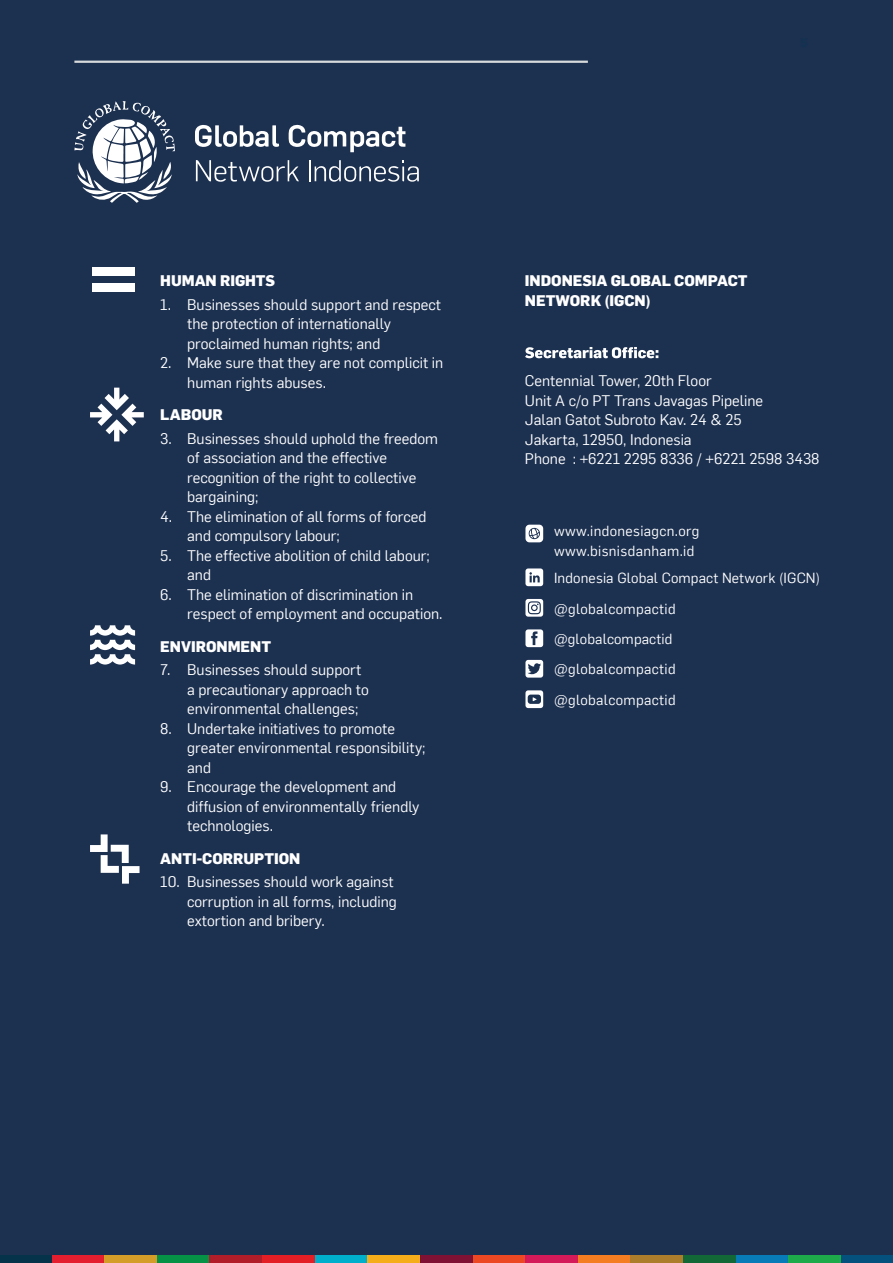
<style>
.page{position:relative;width:893px;height:1263px;background:#1c3050}
.page>*{position:absolute;margin:0;border:0;box-sizing:border-box;transform-origin:0 0}
.t1{font:15px/19.5px "Flama";color:#fff}
.t2{font:800 15px/19.5px "Flama";color:#fff}
.t3{font:14.25px/19.5px "Flama";letter-spacing:.025em;color:#fff}
</style>
<div class="page">
<hr style="left:74px;top:61px;width:514px;height:2px;background:#d7dbdb">
<svg style="left:288px;top:124px;width:117px;height:28px"></svg>
<svg style="left:195px;top:125px;width:84px;height:22px"></svg>
<svg style="left:196px;top:160px;width:103px;height:22px"></svg>
<svg style="left:74px;top:101px;width:101px;height:102px"></svg>
<svg style="left:309px;top:160px;width:110px;height:22px"></svg>
<svg style="left:90px;top:388px;width:54px;height:53px"></svg>
<svg style="left:90px;top:625px;width:45px;height:39px"></svg>
<svg style="left:90px;top:834px;width:50px;height:50px"></svg>
<div style="left:92px;top:268px;width:43px;height:8px;background:#fff"></div>
<div style="left:92px;top:284px;width:43px;height:8px;background:#fff"></div>
<div style="left:0;top:1256px;width:52px;height:7px;background:#053349"></div>
<div style="left:52px;top:1256px;width:52px;height:7px;background:#e41d2f"></div>
<div style="left:104px;top:1256px;width:53px;height:7px;background:#d39d28"></div>
<div style="left:157px;top:1256px;width:53px;height:7px;background:#059246"></div>
<div style="left:210px;top:1256px;width:52px;height:7px;background:#b11e2a"></div>
<div style="left:262px;top:1256px;width:53px;height:7px;background:#e41e25"></div>
<div style="left:315px;top:1256px;width:52px;height:7px;background:#00afcb"></div>
<div style="left:367px;top:1256px;width:53px;height:7px;background:#f5ad1a"></div>
<div style="left:420px;top:1256px;width:53px;height:7px;background:#7f1135"></div>
<div style="left:473px;top:1256px;width:52px;height:7px;background:#ec4823"></div>
<div style="left:525px;top:1256px;width:53px;height:7px;background:#d51a5a"></div>
<div style="left:578px;top:1256px;width:53px;height:7px;background:#f47d21"></div>
<div style="left:631px;top:1256px;width:52px;height:7px;background:#ac7d2b"></div>
<div style="left:683px;top:1256px;width:53px;height:7px;background:#126836"></div>
<div style="left:736px;top:1256px;width:52px;height:7px;background:#077bb8"></div>
<div style="left:788px;top:1256px;width:53px;height:7px;background:#1caa4a"></div>
<div style="left:841px;top:1256px;width:52px;height:7px;background:#05517d"></div>
<svg style="left:525px;top:347px;width:133px;height:11px"></svg>
<svg style="left:525px;top:660px;width:18px;height:18px"></svg>
<svg style="left:525px;top:599px;width:18px;height:18px"></svg>
<svg style="left:525px;top:525px;width:18px;height:17px"></svg>
<svg style="left:525px;top:568px;width:18px;height:18px"></svg>
<svg style="left:525px;top:629px;width:18px;height:18px"></svg>
<svg style="left:525px;top:690px;width:18px;height:18px"></svg>
<p class="t2" style="left:160px;top:270px;width:116px">HUMAN RIGHTS</p>
<p class="t1" style="left:187px;top:294px;width:255px;text-indent:-27px">1. Businesses should support and respect the protection of internationally proclaimed human rights; and</p>
<p class="t1" style="left:187px;top:352px;width:258px;text-indent:-27px">2. Make sure that they are not complicit in human rights abuses.</p>
<p class="t2" style="left:160px;top:404px;width:64px">LABOUR</p>
<p class="t1" style="left:187px;top:428px;width:252px;text-indent:-27px">3. Businesses should uphold the freedom of association and the effective recognition of the right to collective bargaining;</p>
<p class="t1" style="left:187px;top:506px;width:241px;text-indent:-27px">4. The elimination of all forms of forced and compulsory labour;</p>
<p class="t1" style="left:187px;top:545px;width:244px;text-indent:-27px">5. The effective abolition of child labour; and</p>
<p class="t1" style="left:187px;top:584px;width:257px;text-indent:-27px">6. The elimination of discrimination in respect of employment and occupation.</p>
<p class="t2" style="left:160px;top:635px;width:113px">ENVIRONMENT</p>
<p class="t1" style="left:187px;top:659px;width:183px;text-indent:-27px">7. Businesses should support a precautionary approach to environmental challenges;</p>
<p class="t1" style="left:187px;top:718px;width:240px;text-indent:-27px">8. Undertake initiatives to promote greater environmental responsibility; and</p>
<p class="t1" style="left:187px;top:776px;width:234px;text-indent:-27px">9. Encourage the development and diffusion of environmentally friendly technologies.</p>
<p class="t2" style="left:160px;top:847px;width:142px">ANTI-CORRUPTION</p>
<p class="t1" style="left:187px;top:871px;width:211px;text-indent:-27px">10. Businesses should work against corruption in all forms, including extortion and bribery.</p>
<p class="t2" style="left:525px;top:270px;width:224px">INDONESIA GLOBAL COMPACT<br>NETWORK (IGCN)</p>
<p class="t1" style="left:525px;top:370px;width:296px">Centennial Tower, 20th Floor<br>Unit A c/o PT Trans Javagas Pipeline<br>Jalan Gatot Subroto Kav. 24 &amp; 25<br>Jakarta, 12950, Indonesia<br>Phone : +6221 2295 8336 / +6221 2598 3438</p>
<p class="t3" style="left:554px;top:520px;width:147px">www.indonesiagcn.org www.bisnisdanham.id</p>
<p class="t3" style="left:554px;top:567px;width:268px">Indonesia Global Compact Network (IGCN)</p>
<p class="t3" style="left:554px;top:598px;width:123px">@globalcompactid</p>
<p class="t3" style="left:554px;top:628px;width:120px">@globalcompactid</p>
<p class="t3" style="left:554px;top:659px;width:123px">@globalcompactid</p>
<p class="t3" style="left:554px;top:689px;width:123px">@globalcompactid</p>
</div>
